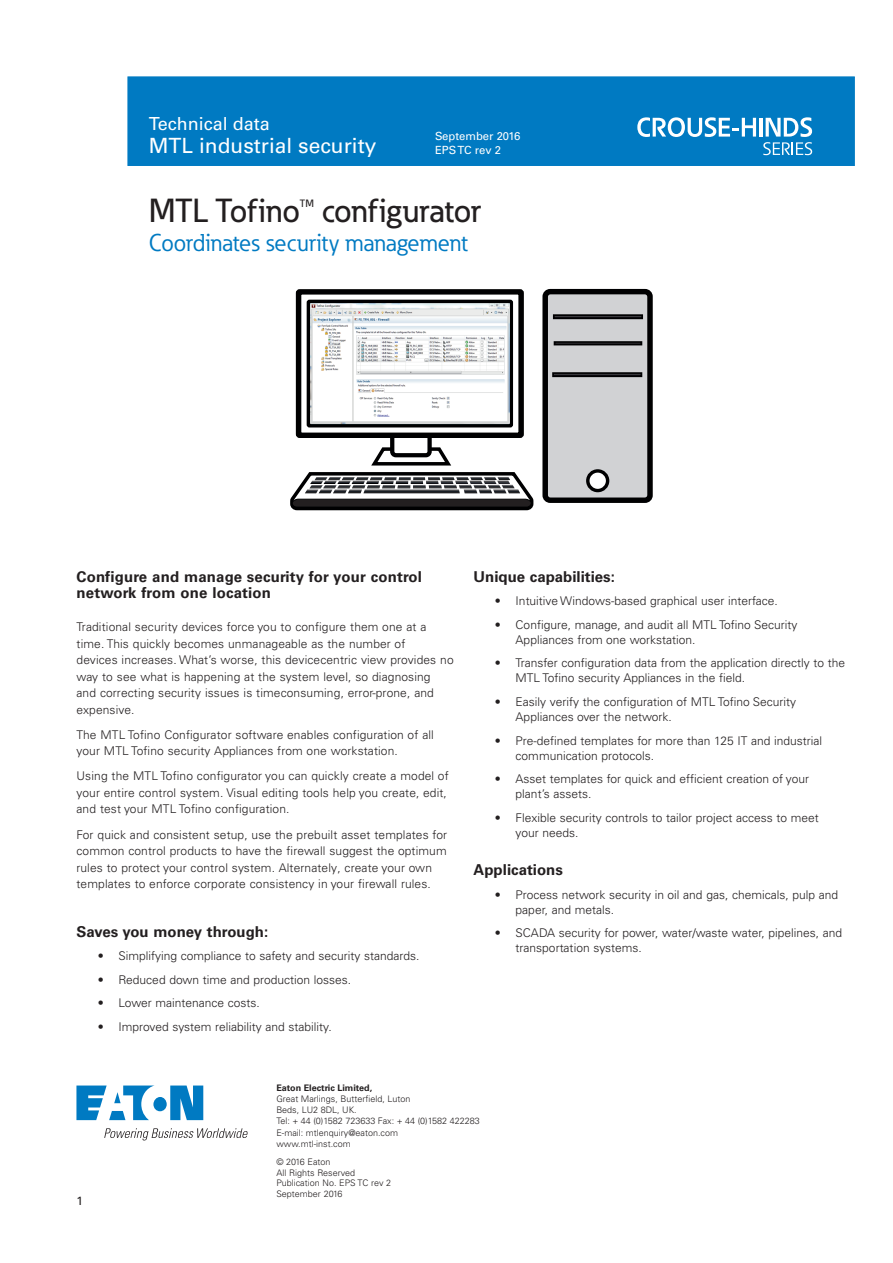
<style>
.page{position:relative;width:893px;height:1263px;background:#fff}
.page>*{position:absolute;margin:0;border:0;box-sizing:border-box;transform-origin:0 0}
.t1{font:500 33px "Eaton";color:#231f20}
.t2{font:24px "Eaton";color:#007ac2}
.t3{font:21px "Univers LT Pro 55 Roman";color:#fff}
.t4{font:18px "Univers LT Pro 55 Roman";color:#fff}
.t5{font:700 15px/16.5px "Univers LT Pro 65";color:#231f20}
.t6{font:300 12px/16.5px "Univers LT Pro 45";color:#231f20}
.t7{font:12px "Univers LT Pro 55 Roman";color:#231f20}
.t8{font:11.25px/14.2px "Univers LT Pro 55 Roman";color:#fff}
.t9{font:500 10.5px "Eaton";color:#231f20}
.t10{font:300 9px/11.2px "Univers LT Pro 45";color:#231f20}
.t11{font:700 9px "Univers LT Pro 65";color:#231f20}
</style>
<div class="page">
<div style="left:128px;top:77px;width:727px;height:89px;background:#007ac2"></div>
<svg style="left:76px;top:1085px;width:127px;height:35px"></svg>
<svg style="left:104px;top:1128px;width:144px;height:12px"></svg>
<svg style="left:637px;top:117px;width:175px;height:38px"></svg>
<div style="left:545px;top:292px;width:105px;height:208px;background:#d1d2d4;border-radius:5px"></div>
<div style="left:542px;top:289px;width:111px;height:214px;border:5px solid #000001;border-radius:5px"></div>
<div style="left:553px;top:314px;width:90px;height:5px;border:2px solid #000001"></div>
<div style="left:552px;top:372px;width:90px;height:5px;border:2px solid #000001"></div>
<div style="left:554px;top:341px;width:88px;height:4px;border:2px solid #000001"></div>
<svg style="left:588px;top:471px;width:20px;height:20px"></svg>
<div style="left:586px;top:469px;width:23px;height:23px;border:3px solid #000001;border-radius:50%"></div>
<div style="left:390px;top:427px;width:42px;height:30px;border:4px solid #000001;border-radius:4px"></div>
<svg style="left:290px;top:444px;width:244px;height:67px"></svg>
<div style="left:299px;top:292px;width:222px;height:143px;background:linear-gradient(to right,#fff,#fff)"></div>
<div style="left:296px;top:289px;width:228px;height:149px;border:5px solid #000001"></div>
<div style="left:307px;top:300px;width:206px;height:127px;border:3px solid #000001"></div>
<img style="left:310px;top:303px;width:199px;height:120px">
<h3 class="t4" style="left:149px;top:113px;width:122px">Technical data</h3>
<h3 class="t3" style="left:149px;top:133px;width:229px">MTL industrial security</h3>
<p class="t8" style="left:435px;top:129px;width:87px">September 2016<br>EPS TC rev 2</p>
<h1 class="t1" style="left:149px;top:190px;width:153px">MTL Tofino</h1>
<p class="t9" style="left:300px;top:197px;width:16px">TM</p>
<h1 class="t1" style="left:322px;top:190px;width:161px">configurator</h1>
<h2 class="t2" style="left:149px;top:228px;width:321px">Coordinates security management</h2>
<p class="t5" style="left:77px;top:568px;width:347px">Configure and manage security for your control network from one location</p>
<p class="t6" style="left:77px;top:619px;width:379px">Traditional security devices force you to configure them one at a time. This quickly becomes unmanageable as the number of<br>devices increases. What’s worse, this devicecentric view provides no way to see what is happening at the system level, so diagnosing<br>and correcting security issues is timeconsuming, error-prone, and expensive.</p>
<p class="t6" style="left:77px;top:726px;width:359px">The MTL Tofino Configurator software enables configuration of all your MTL Tofino security Appliances from one workstation.</p>
<p class="t6" style="left:77px;top:768px;width:374px">Using the MTL Tofino configurator you can quickly create a model of your entire control system. Visual editing tools help you create, edit, and test your MTL Tofino configuration.</p>
<p class="t6" style="left:77px;top:826px;width:372px">For quick and consistent setup, use the prebuilt asset templates for common control products to have the firewall suggest the optimum rules to protect your control system. Alternately, create your own templates to enforce corporate consistency in your firewall rules.</p>
<p class="t5" style="left:77px;top:923px;width:193px">Saves you money through:</p>
<p class="t6" style="left:98px;top:947px;width:323px">• Simplifying compliance to safety and security standards.</p>
<p class="t6" style="left:98px;top:971px;width:255px">• Reduced down time and production losses.</p>
<p class="t6" style="left:98px;top:994px;width:164px">• Lower maintenance costs.</p>
<p class="t6" style="left:98px;top:1018px;width:235px">• Improved system reliability and stability.</p>
<p class="t5" style="left:474px;top:568px;width:143px">Unique capabilities:</p>
<p class="t6" style="left:495px;top:593px;width:284px">• Intuitive Windows-based graphical user interface.</p>
<p class="t6" style="left:516px;top:617px;width:283px;line-height:15px;text-indent:-21px">• Configure, manage, and audit all MTL Tofino Security<br>Appliances from one workstation.</p>
<p class="t6" style="left:516px;top:656px;width:331px;line-height:15px;text-indent:-21px">• Transfer configuration data from the application directly to the<br>MTL Tofino security Appliances in the field.</p>
<p class="t6" style="left:516px;top:694px;width:282px;line-height:15px;text-indent:-21px">• Easily verify the configuration of MTL Tofino Security<br>Appliances over the network.</p>
<p class="t6" style="left:516px;top:733px;width:308px;line-height:15px;text-indent:-21px">• Pre-defined templates for more than 125 IT and industrial communication protocols.</p>
<p class="t6" style="left:516px;top:771px;width:295px;line-height:15px;text-indent:-21px">• Asset templates for quick and efficient creation of your plant’s assets.</p>
<p class="t6" style="left:516px;top:810px;width:305px;line-height:15px;text-indent:-21px">• Flexible security controls to tailor project access to meet your needs.</p>
<p class="t5" style="left:474px;top:861px;width:91px">Applications</p>
<p class="t6" style="left:516px;top:887px;width:324px;line-height:15px;text-indent:-21px">• Process network security in oil and gas, chemicals, pulp and paper, and metals.</p>
<p class="t6" style="left:516px;top:925px;width:328px;line-height:15px;text-indent:-21px">• SCADA security for power, water/waste water, pipelines, and transportation systems.</p>
<p class="t7" style="left:77px;top:1194px;width:8px">1</p>
<p class="t11" style="left:276px;top:1082px;width:97px">Eaton Electric Limited,</p>
<p class="t10" style="left:276px;top:1093px;width:205px">Great Marlings, Butterfield, Luton<br>Beds, LU2 8DL, UK.<br>Tel: + 44 (0)1582 723633 Fax: + 44 (0)1582 422283<br>E-mail: mtlenquiry@eaton.com<br>www.mtl-inst.com</p>
<p class="t10" style="left:276px;top:1156px;width:116px;line-height:10.8px">© 2016 Eaton<br>All Rights Reserved<br>Publication No. EPS TC rev 2<br>September 2016</p>
</div>
